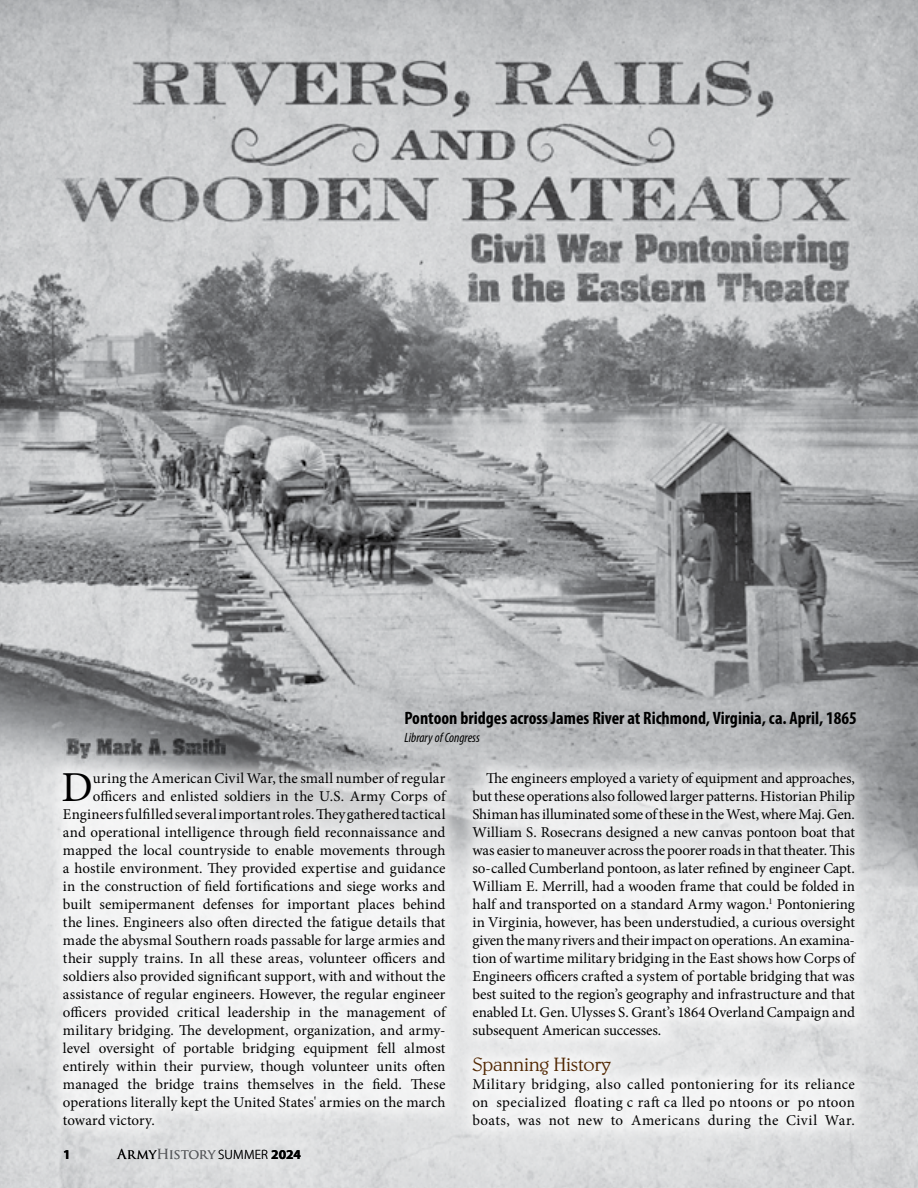
<style>
.page{position:relative;width:918px;height:1188px;background:#fff}
.page>*{position:absolute;margin:0;border:0;box-sizing:border-box;transform-origin:0 0}
.BODY_No_Indent{font:42.75px "Minion Pro";color:#000}
.BODY_No_Indent-2{font:300 19.5px "Belwe Std";letter-spacing:-.02em;color:#512702}
.IMAGE_CAPTION_WHITE{font:700 condensed 18px "Myriad Pro";color:#000}
.BODY_No_Indent-3{font:15px/18px "Minion Pro";letter-spacing:.005em;color:#000;text-align:justify}
.t1{font:13.5px "Trajan Pro";letter-spacing:-.02em;color:#6d6e71}
.IMAGE_CREDIT{font:italic condensed 13.5px "Myriad Pro";color:#000}
.t2{font:700 13.5px "Myriad Pro";color:#000}
.s1{color:#000}
.s2{font-family:"Myriad Pro";font-weight:300;color:#000}
.s3{font-family:"Myriad Pro";font-weight:700;color:#000}
</style>
<div class="page">
<img style="left:0;top:0;width:918px;height:1188px">
<div style="left:46px;top:753px;width:828px;height:393px;background:#fff;opacity:.65"></div>
<img style="left:63px;top:732px;width:170px;height:31px">
<p class="IMAGE_CAPTION_WHITE" style="left:404px;top:709px;width:454px">Pontoon bridges across James River at Richmond, Virginia, ca. April, 1865</p>
<p class="IMAGE_CREDIT" style="left:404px;top:730px;width:77px">Library of Congress</p>
<p class="BODY_No_Indent-3" style="left:472px;top:769px;width:384px;text-indent:14px">The engineers employed a variety of equipment and approaches, but these operations also followed larger patterns. Historian Philip Shiman has illuminated some of these in the West, where Maj. Gen.<br>William S. Rosecrans designed a new canvas pontoon boat that was easier to maneuver across the poorer roads in that theater. This so-called Cumberland pontoon, as later refined by engineer Capt.<br>William E. Merrill, had a wooden frame that could be folded in half and transported on a standard Army wagon.<sup>1</sup> Pontoniering in Virginia, however, has been understudied, a curious oversight given the many rivers and their impact on operations. An examina&shy;tion of wartime military bridging in the East shows how Corps of Engineers officers crafted a system of portable bridging that was best suited to the region’s geography and infrastructure and that enabled Lt. Gen. Ulysses S. Grant’s 1864 Overland Campaign and subsequent American successes.</p>
<p class="BODY_No_Indent-2" style="left:473px;top:1053px;width:140px">Spanning History</p>
<p class="BODY_No_Indent-3" style="left:473px;top:1075px;width:384px">Military bridging, also called pontoniering for its reliance on specialized floating c raft ca lled po ntoons or po ntoon boats, was not new to Americans during the Civil War.</p>
<p class="BODY_No_Indent" style="left:62px;top:759px;width:33px">D</p>
<p class="BODY_No_Indent-3" style="left:93px;top:769px;width:354px">uring the American Civil War, the small number of regular</p>
<p class="BODY_No_Indent-3" style="left:93px;top:787px;width:354px">officers and enlisted soldiers in the U.S. Army Corps of</p>
<p class="BODY_No_Indent-3" style="left:63px;top:805px;width:384px">Engineers fulfilled several important roles. They gathered tactical</p>
<p class="BODY_No_Indent-3" style="left:63px;top:823px;width:384px">and operational intelligence through field reconnaissance and</p>
<p class="BODY_No_Indent-3" style="left:63px;top:841px;width:384px">mapped the local countryside to enable movements through</p>
<p class="BODY_No_Indent-3" style="left:63px;top:859px;width:384px">a hostile environment. They provided expertise and guidance</p>
<p class="BODY_No_Indent-3" style="left:63px;top:877px;width:384px">in the construction of field fortifications and siege works and</p>
<p class="BODY_No_Indent-3" style="left:63px;top:895px;width:384px">built semipermanent defenses for important places behind</p>
<p class="BODY_No_Indent-3" style="left:63px;top:913px;width:384px">the lines. Engineers also often directed the fatigue details that</p>
<p class="BODY_No_Indent-3" style="left:63px;top:931px;width:384px">made the abysmal Southern roads passable for large armies and</p>
<p class="BODY_No_Indent-3" style="left:63px;top:949px;width:384px">their supply trains. In all these areas, volunteer officers and</p>
<p class="BODY_No_Indent-3" style="left:63px;top:967px;width:384px">soldiers also provided significant support, with and without the</p>
<p class="BODY_No_Indent-3" style="left:63px;top:985px;width:384px">assistance of regular engineers. However, the regular engineer</p>
<p class="BODY_No_Indent-3" style="left:63px;top:1003px;width:384px">officers provided critical leadership in the management of</p>
<p class="BODY_No_Indent-3" style="left:63px;top:1021px;width:384px">military bridging. The development, organization, and army-</p>
<p class="BODY_No_Indent-3" style="left:63px;top:1039px;width:384px">level oversight of portable bridging equipment fell almost</p>
<p class="BODY_No_Indent-3" style="left:63px;top:1057px;width:384px">entirely within their purview, though volunteer units often</p>
<p class="BODY_No_Indent-3" style="left:63px;top:1075px;width:384px">managed the bridge trains themselves in the field. These</p>
<p class="BODY_No_Indent-3" style="left:63px;top:1093px;width:384px">operations literally kept the United States' armies on the march</p>
<p class="BODY_No_Indent-3" style="left:63px;top:1111px;width:93px">toward victory.</p>
<p class="t2" style="left:63px;top:1147px;width:9px">1</p>
<p class="t1" style="left:117px;top:1146px;width:186px"><span class="s1">Army</span>History <span class="s2">SUMMER</span> <span class="s3">2024</span></p>
</div>
